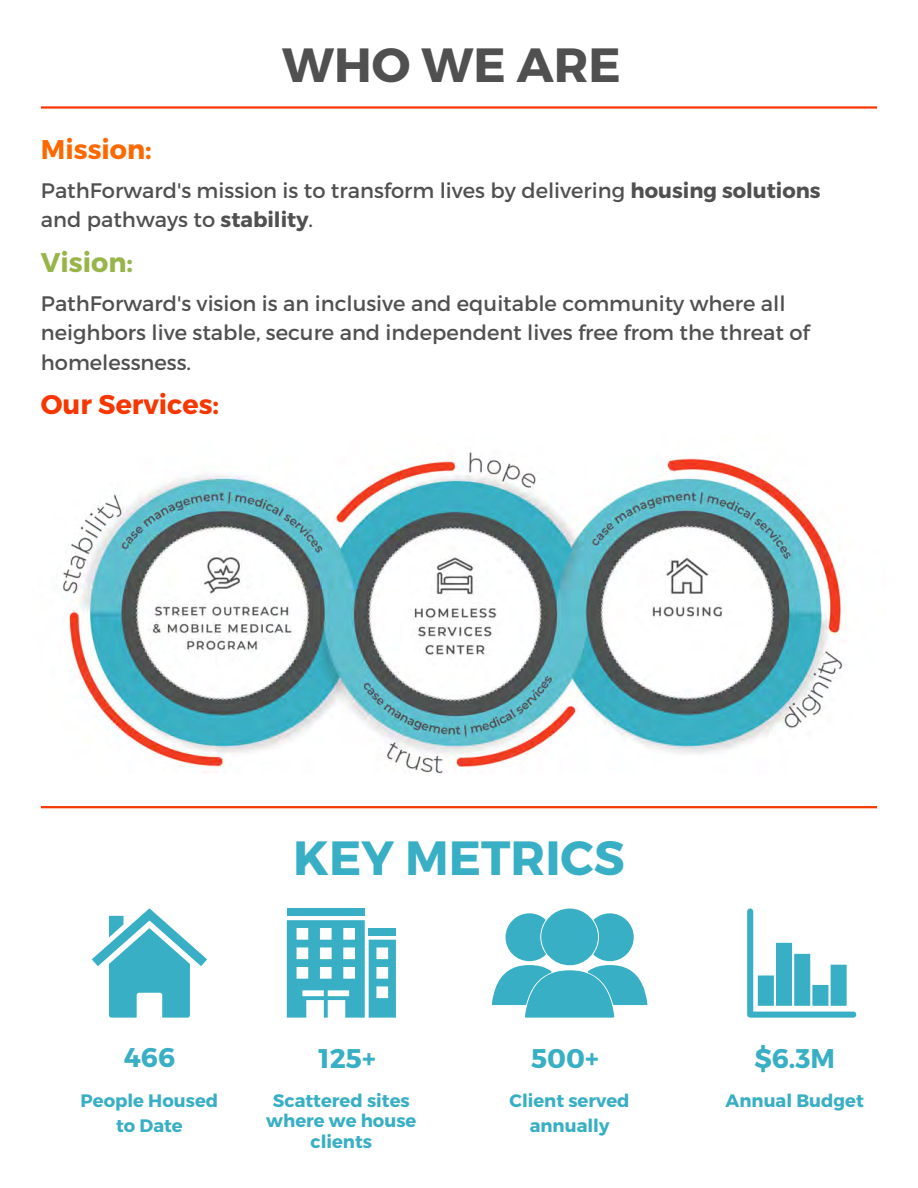
<style>
.page{position:relative;width:918px;height:1188px;background:#fff}
.page>*{position:absolute;margin:0;border:0;box-sizing:border-box;transform-origin:0 0}
.t1{font:700 48px "Montserrat";color:#38afc4}
.t2{font:700 48px "Montserrat";color:#505050}
.t3{font:700 27px "Montserrat";color:#38afc4}
.t4{font:700 27px "Montserrat";color:#f63700}
.t5{font:700 27px "Montserrat";color:#fb6900}
.t6{font:700 27px "Montserrat";color:#97b549}
.t7{font:21px/29.2px "Montserrat";color:#505050}
.t8{font:700 18px/24.8px "Montserrat";color:#38afc4;text-align:center}
.s1{font-weight:700}
</style>
<div class="page">
<hr style="left:41px;top:106px;width:836px;height:3px;background:#f63700">
<svg style="left:92px;top:909px;width:115px;height:109px"></svg>
<div style="left:287px;top:909px;width:78px;height:7px;background:#38afc4"></div>
<svg style="left:287px;top:920px;width:109px;height:98px"></svg>
<svg style="left:747px;top:909px;width:109px;height:109px"></svg>
<hr style="left:41px;top:806px;width:836px;height:2px;background:#f63700">
<svg style="left:492px;top:909px;width:155px;height:109px"></svg>
<img style="left:62px;top:452px;width:783px;height:322px">
<p class="t2" style="left:282px;top:34px;width:340px">WHO WE ARE</p>
<p class="t5" style="left:41px;top:132px;width:112px">Mission:</p>
<p class="t7" style="left:41px;top:175px;width:781px">PathForward's mission is to transform lives by delivering <span class="s1">housing solutions </span>and pathways to <span class="s1">stability</span>.</p>
<p class="t6" style="left:41px;top:245px;width:94px">Vision:</p>
<p class="t7" style="left:41px;top:288px;width:770px">PathForward's vision is an inclusive and equitable community where all neighbors live stable, secure and independent lives free from the threat of homelessness.</p>
<p class="t4" style="left:41px;top:387px;width:180px">Our Services:</p>
<p class="t1" style="left:293px;top:827px;width:333px">KEY METRICS</p>
<p class="t3" style="left:124px;top:1040px;width:53px">466</p>
<p class="t8" style="left:81px;top:1087px;width:139px">People Housed to Date</p>
<p class="t3" style="left:319px;top:1041px;width:59px">125+</p>
<p class="t8" style="left:266px;top:1090px;width:152px;line-height:20.2px">Scattered sites where we house clients</p>
<p class="t3" style="left:531px;top:1041px;width:69px">500+</p>
<p class="t8" style="left:510px;top:1087px;width:122px">Client served annually</p>
<p class="t3" style="left:754px;top:1041px;width:82px">$6.3M</p>
<p class="t8" style="left:726px;top:1087px;width:140px">Annual Budget</p>
</div>
